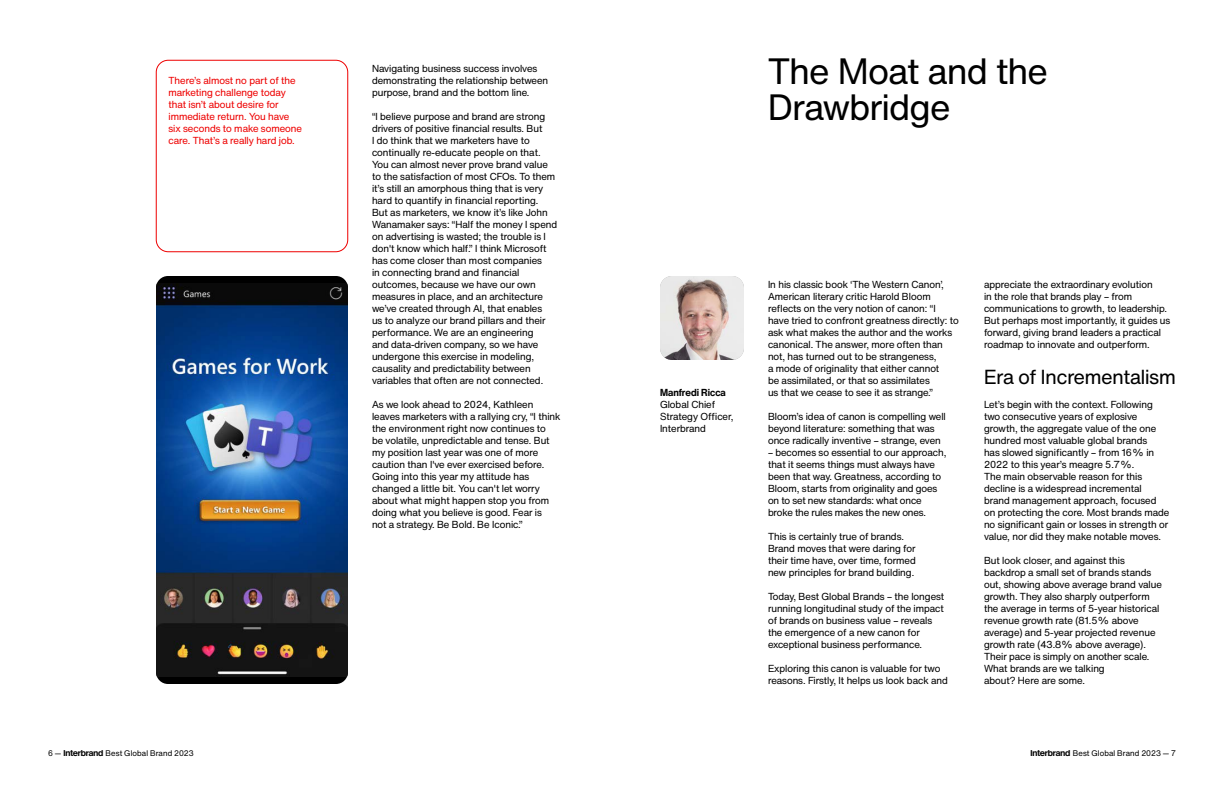
<style>
.page{position:relative;width:1224px;height:792px;background:#fff}
.page>*{position:absolute;margin:0;border:0;box-sizing:border-box;transform-origin:0 0}
.t1{font:36px/36px "Helvetica Nowfor IB Text";letter-spacing:-.01em;color:#000}
.t2{font:20px "Helvetica Nowfor IB Text";letter-spacing:-.005em;color:#000}
.t3{font:10px/12px "Helvetica Nowfor IB Text";color:#000}
.t4{font:10px/12px "Helvetica Nowfor IB Text";color:#e00}
.t5{font:700 10px "Helvetica Nowfor IB Text";color:#000}
.t6{font:8px "Helvetica Nowfor IB Text";letter-spacing:.015em;color:#000}
.s1{font-size:9px}
</style>
<div class="page">
<div style="left:156px;top:276px;width:192px;height:408px;background:#000;border-radius:12px"></div>
<img style="left:156px;top:283px;width:192px;height:394px">
<div style="left:156px;top:60px;width:192px;height:192px;border:1px solid #e00;border-radius:12px"></div>
<img style="left:660px;top:276px;width:84px;height:84px">
<p class="t4" style="left:168px;top:74px;width:135px">There’s almost no part of the marketing challenge today that isn’t about desire for immediate return. You have six seconds to make someone care. That’s a really hard job.</p>
<p class="t3" style="left:372px;top:62px;width:178px">Navigating business success involves demonstrating the relationship between purpose, brand and the bottom line.</p>
<p class="t3" style="left:372px;top:110px;width:187px">“I believe purpose and brand are strong drivers of positive financial results. But<br>I do think that we marketers have to continually re-educate people on that.<br>You can almost never prove brand value to the satisfaction of most CFOs. To them it’s still an amorphous thing that is very hard to quantify in financial reporting.<br>But as marketers, we know it’s like John Wanamaker says: “Half the money I spend on advertising is wasted; the trouble is I don't know which half.” I think Microsoft has come closer than most companies<br>in connecting brand and financial outcomes, because we have our own measures in place, and an architecture we’ve created through AI, that enables<br>us to analyze our brand pillars and their performance. We are an engineering<br>and data-driven company, so we have undergone this exercise in modeling, causality and predictability between variables that often are not connected.</p>
<p class="t3" style="left:372px;top:398px;width:190px">As we look ahead to 2024, Kathleen leaves marketers with a rallying cry, “I think the environment right now continues to<br>be volatile, unpredictable and tense. But my position last year was one of more caution than I've ever exercised before.<br>Going into this year my attitude has changed a little bit. You can't let worry about what might happen stop you from doing what you believe is good. Fear is<br>not a strategy. Be Bold. Be Iconic.”</p>
<h1 class="t1" style="left:768px;top:53px;width:281px">The Moat and the<br>Drawbridge</h1>
<p class="t5" style="left:660px;top:386px;width:67px">Manfredi Ricca</p>
<p class="t3" style="left:660px;top:398px;width:75px">Global Chief<br>Strategy Officer,<br>Interbrand</p>
<p class="t3" style="left:768px;top:278px;width:192px">In his classic book ‘The Western Canon’, American literary critic Harold Bloom reflects on the very notion of canon: “I have tried to confront greatness directly: to ask what makes the author and the works canonical. The answer, more often than not, has turned out to be strangeness,<br>a mode of originality that either cannot<br>be assimilated, or that so assimilates<br>us that we cease to see it as strange.”</p>
<p class="t3" style="left:768px;top:410px;width:179px">Bloom’s idea of canon is compelling well beyond literature: something that was once radically inventive – strange, even</p>
<p class="t3" style="left:768px;top:446px;width:180px">– becomes so essential to our approach, that it seems things must always have been that way. Greatness, according to Bloom, starts from originality and goes on to set new standards: what once broke the rules makes the new ones.</p>
<p class="t3" style="left:768px;top:530px;width:149px">This is certainly true of brands.<br>Brand moves that were daring for their time have, over time, formed new principles for brand building.</p>
<p class="t3" style="left:768px;top:590px;width:178px">Today, Best Global Brands – the longest running longitudinal study of the impact of brands on business value – reveals the emergence of a new canon for exceptional business performance.</p>
<p class="t3" style="left:768px;top:662px;width:181px">Exploring this canon is valuable for two reasons. Firstly, It helps us look back and</p>
<p class="t3" style="left:984px;top:278px;width:188px">appreciate the extraordinary evolution<br>in the role that brands play – from communications to growth, to leadership.<br>But perhaps most importantly, it guides us forward, giving brand leaders a practical roadmap to innovate and outperform.</p>
<h2 class="t2" style="left:984px;top:363px;width:193px">Era of Incrementalism</h2>
<p class="t3" style="left:984px;top:398px;width:187px">Let’s begin with the context. Following two consecutive years of explosive growth, the aggregate value of the one hundred most valuable global brands<br>has slowed significantly – from 16% in 2022 to this year’s meagre 5.7%.<br>The main observable reason for this decline is a widespread incremental brand management approach, focused on protecting the core. Most brands made no significant gain or losses in strength or value, nor did they make notable moves.</p>
<p class="t3" style="left:984px;top:554px;width:179px">But look closer, and against this backdrop a small set of brands stands out, showing above average brand value growth. They also sharply outperform the average in terms of 5-year historical revenue growth rate (81.5% above average) and 5-year projected revenue growth rate (43.8% above average).<br>Their pace is simply on another scale.<br>What brands are we talking<br>about? Here are some.</p>
<p class="t6" style="left:48px;top:748px;width:147px">6 — <span class="s1">+I+</span> Best Global Brand 2023</p>
<p class="t6" style="left:1030px;top:748px;width:147px"><span class="s1">+I+</span> Best Global Brand 2023 — 7</p>
</div>
